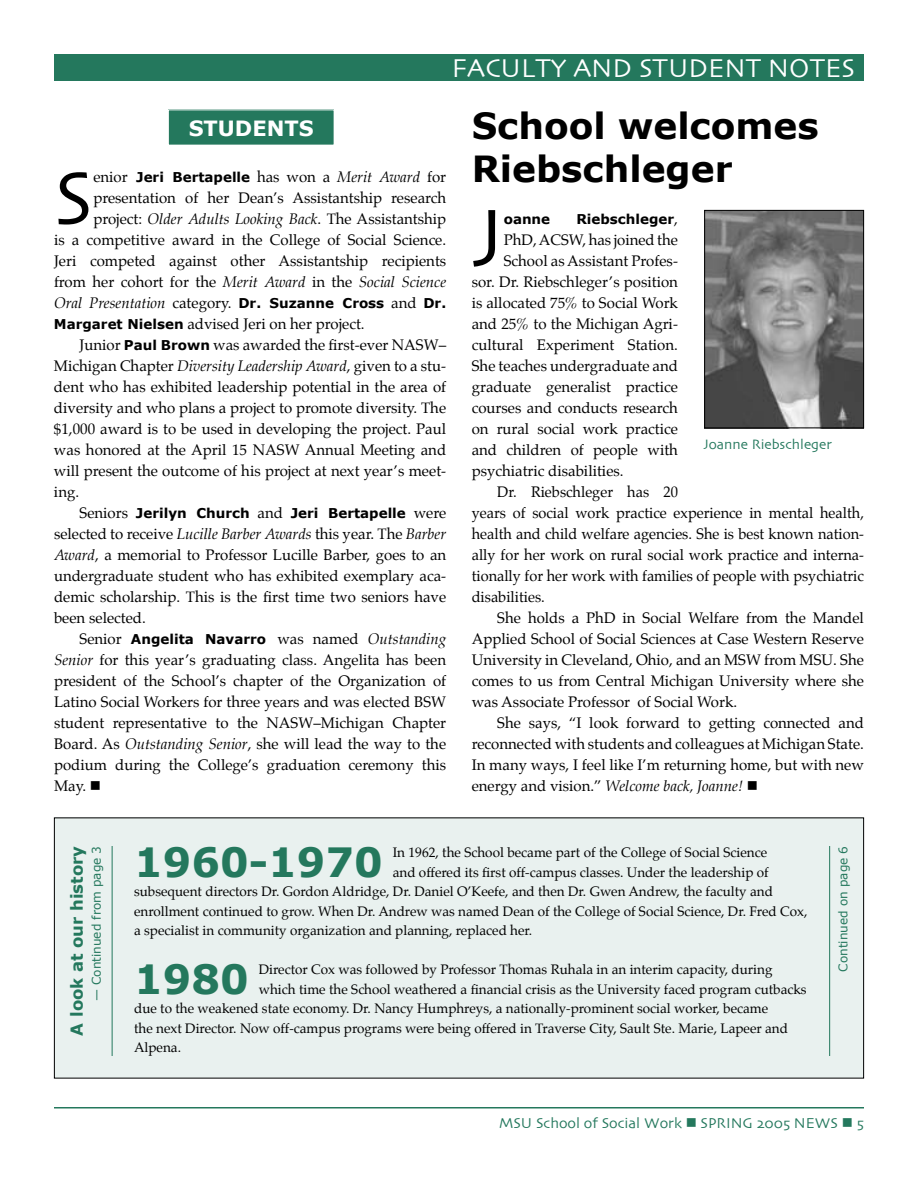
<style>
.page{position:relative;width:918px;height:1188px;background:#fff}
.page>*{position:absolute;margin:0;border:0;box-sizing:border-box;transform-origin:0 0}
.t1{font:85.05px "Skia";color:#000}
.t2{font:78px "Skia";color:#000}
.t3{font:700 40.35px "Verdana";color:#24785d}
.t4{font:700 36px/43.2px "Verdana";color:#000}
.t5{font:27px "Skia";color:#fff}
.t6{font:700 21px "Verdana";color:#fff}
.t7{font:700 16.5px "Verdana";color:#24785d}
.t8{font:15px/21px "Palatino";color:#000;text-align:justify}
.t9{font:15px "Skia";color:#24785d}
.t10{font:italic 15px "Palatino";color:#000}
.t11{font:14.25px "Skia";color:#24785d}
.t12{font:13.5px "Palatino";color:#000}
.t13{font:700 13.5px "Verdana";color:#000}
.t14{font:12px "Verdana";color:#24785d}
.s1{font-family:"Verdana";font-weight:700;font-size:13.5px}
.s2{font-style:italic}
.s3{font-family:"Palatino";font-weight:400;font-style:italic;font-size:15px}
.s4{font-family:"Palatino";font-weight:400;font-size:15px}
.s5{font-style:normal}
</style>
<div class="page">
<hr style="left:54px;top:1107px;width:810px;height:1px;background:#24785d">
<div style="left:54px;top:54px;width:810px;height:27px;background:#24785d"></div>
<img style="left:704px;top:212px;width:160px;height:217px">
<div style="left:54px;top:818px;width:810px;height:260px;background:#e9f1ef"></div>
<hr style="left:112px;top:846px;width:1px;height:210px;background:#24785d">
<hr style="left:829px;top:846px;width:1px;height:210px;background:#24785d">
<div style="left:168px;top:110px;width:166px;height:35px;background:#24785d"></div>
<div style="left:168px;top:110px;width:166px;height:36px;border:1px solid #fff"></div>
<div style="left:704px;top:210px;width:160px;height:218px;border:1px solid #000"></div>
<h3 class="t5" style="left:452px;top:52px;width:405px">FACULTY AND STUDENT NOTES</h3>
<h3 class="t6" style="left:189px;top:115px;width:127px">STUDENTS</h3>
<p class="t8" style="left:54px;top:167px;width:394px;text-align:right">enior <span class="s1">Jeri Bertapelle</span> has won a <span class="s2">Merit Award</span> for presentation of her Dean’s Assistantship research project: <span class="s2">Older Adults Looking Back</span>. The Assistantship<br>is a competitive award in the College of Social Science.<br>Jeri competed against other Assistantship recipients from her cohort for the <span class="s2">Merit Award</span> in the <span class="s2">Social Science</span></p>
<p class="t13" style="left:54px;top:294px;width:394px"><span class="s3">Oral Presentation</span> <span class="s4">category.</span> Dr. Suzanne Cross <span class="s4">and</span> Dr.</p>
<p class="t8" style="left:54px;top:314px;width:312px"><span class="s1">Margaret Nielsen</span> advised Jeri on her project.</p>
<p class="t8" style="left:80px;top:335px;width:368px">Junior <span class="s1">Paul Brown</span> was awarded the first-ever NASW–</p>
<p class="t8" style="left:54px;top:356px;width:394px">Michigan Chapter <span class="s2">Diversity Leadership Award</span>, given to a stu-</p>
<p class="t8" style="left:54px;top:377px;width:394px">dent who has exhibited leadership potential in the area of</p>
<p class="t8" style="left:54px;top:398px;width:394px">diversity and who plans a project to promote diversity. The</p>
<p class="t8" style="left:54px;top:419px;width:394px">$1,000 award is to be used in developing the project. Paul</p>
<p class="t8" style="left:54px;top:440px;width:394px">was honored at the April 15 NASW Annual Meeting and</p>
<p class="t8" style="left:54px;top:461px;width:394px">will present the outcome of his project at next year’s meet-</p>
<p class="t8" style="left:54px;top:482px;width:27px">ing.</p>
<p class="t13" style="left:79px;top:504px;width:368px"><span class="s4">Seniors</span> Jerilyn Church <span class="s4">and</span> Jeri Bertapelle <span class="s4">were</span></p>
<p class="t8" style="left:54px;top:524px;width:394px">selected to receive <span class="s2">Lucille Barber Awards</span> this year. The <span class="s2">Barber Award</span>, a memorial to Professor Lucille Barber, goes to an undergraduate student who has exhibited exemplary aca&shy;demic scholarship. This is the first time two seniors have been selected.</p>
<p class="t13" style="left:80px;top:630px;width:368px"><span class="s4">Senior</span> Angelita Navarro <span class="s4">was named</span> <span class="s3">Outstanding</span></p>
<p class="t8" style="left:54px;top:650px;width:394px"><span class="s2">Senior</span> for this year’s graduating class. Angelita has been president of the School’s chapter of the Organization of Latino Social Workers for three years and was elected BSW student representative to the NASW–Michigan Chapter Board. As <span class="s2">Outstanding Senior</span>, she will lead the way to the podium during the College’s graduation ceremony this May. ■</p>
<h2 class="t2" style="left:54px;top:152px;width:41px">S</h2>
<h3 class="t4" style="left:472px;top:103px;width:349px">School welcomes<br>Riebschleger</h3>
<h1 class="t1" style="left:472px;top:187px;width:33px">J</h1>
<p class="t13" style="left:504px;top:210px;width:48px">oanne</p>
<p class="t13" style="left:576px;top:210px;width:103px">Riebschleger<span class="s4">,</span></p>
<p class="t8" style="left:504px;top:230px;width:176px">PhD, ACSW, has joined the</p>
<p class="t8" style="left:504px;top:251px;width:176px">School as Assistant Profes-</p>
<p class="t8" style="left:472px;top:272px;width:208px">sor. Dr. Riebschleger’s position</p>
<p class="t8" style="left:472px;top:293px;width:208px">is allocated 75% to Social Work</p>
<p class="t8" style="left:472px;top:314px;width:208px">and 25% to the Michigan Agri-</p>
<p class="t8" style="left:472px;top:335px;width:208px">cultural Experiment Station.</p>
<p class="t8" style="left:472px;top:356px;width:208px">She teaches undergraduate and</p>
<p class="t8" style="left:472px;top:377px;width:208px">graduate generalist practice</p>
<p class="t8" style="left:472px;top:398px;width:208px">courses and conducts research</p>
<p class="t8" style="left:472px;top:419px;width:208px">on rural social work practice</p>
<p class="t8" style="left:472px;top:440px;width:208px">and children of people with</p>
<p class="t8" style="left:472px;top:461px;width:153px">psychiatric disabilities.</p>
<p class="t8" style="left:497px;top:482px;width:182px">Dr. Riebschleger has 20</p>
<p class="t8" style="left:472px;top:503px;width:394px">years of social work practice experience in mental health,</p>
<p class="t8" style="left:472px;top:524px;width:394px">health and child welfare agencies. She is best known nation-</p>
<p class="t8" style="left:472px;top:545px;width:394px">ally for her work on rural social work practice and interna-</p>
<p class="t8" style="left:472px;top:566px;width:394px">tionally for her work with families of people with psychiatric</p>
<p class="t8" style="left:472px;top:587px;width:75px">disabilities.</p>
<p class="t8" style="left:497px;top:608px;width:368px">She holds a PhD in Social Welfare from the Mandel</p>
<p class="t8" style="left:472px;top:629px;width:394px">Applied School of Social Sciences at Case Western Reserve</p>
<p class="t8" style="left:472px;top:650px;width:394px">University in Cleveland, Ohio, and an MSW from MSU. She</p>
<p class="t8" style="left:472px;top:671px;width:394px">comes to us from Central Michigan University where she</p>
<p class="t8" style="left:472px;top:692px;width:267px">was Associate Professor of Social Work.</p>
<p class="t8" style="left:497px;top:713px;width:368px">She says, “I look forward to getting connected and</p>
<p class="t8" style="left:472px;top:734px;width:394px">reconnected with students and colleagues at Michigan State.</p>
<p class="t8" style="left:472px;top:755px;width:394px">In many ways, I feel like I’m returning home, but with new</p>
<p class="t10" style="left:472px;top:777px;width:288px"><span class="s5">energy and vision.”</span> Welcome back, Joanne! ■</p>
<p class="t11" style="left:704px;top:435px;width:130px">Joanne Riebschleger</p>
<p class="t7" style="left:66px;top:1036px;width:191px;rotate:-90deg">A look at our history</p>
<p class="t14" style="left:89px;top:1001px;width:157px;rotate:-90deg">— Continued from page 3</p>
<h3 class="t3" style="left:134px;top:836px;width:250px">1960-1970</h3>
<p class="t12" style="left:393px;top:844px;width:376px">In 1962, the School became part of the College of Social Science</p>
<p class="t12" style="left:393px;top:863px;width:378px">and offered its first off-campus classes. Under the leadership of</p>
<p class="t12" style="left:134px;top:883px;width:640px">subsequent directors Dr. Gordon Aldridge, Dr. Daniel O’Keefe, and then Dr. Gwen Andrew, the faculty and</p>
<p class="t12" style="left:134px;top:902px;width:675px">enrollment continued to grow. When Dr. Andrew was named Dean of the College of Social Science, Dr. Fred Cox,</p>
<p class="t12" style="left:134px;top:922px;width:400px">a specialist in community organization and planning, replaced her.</p>
<h3 class="t3" style="left:134px;top:953px;width:116px">1980</h3>
<p class="t12" style="left:259px;top:961px;width:515px">Director Cox was followed by Professor Thomas Ruhala in an interim capacity, during</p>
<p class="t12" style="left:259px;top:980px;width:549px">which time the School weathered a financial crisis as the University faced program cutbacks</p>
<p class="t12" style="left:134px;top:1000px;width:636px">due to the weakened state economy. Dr. Nancy Humphreys, a nationally-prominent social worker, became</p>
<p class="t12" style="left:134px;top:1019px;width:655px">the next Director. Now off-campus programs were being offered in Traverse City, Sault Ste. Marie, Lapeer and</p>
<p class="t12" style="left:134px;top:1039px;width:48px">Alpena.</p>
<p class="t14" style="left:835px;top:972px;width:127px;rotate:-90deg">Continued on page 6</p>
<p class="t9" style="left:499px;top:1114px;width:355px">MSU School of Social Work ■ SPRING 2005 NEWS ■</p>
</div>
